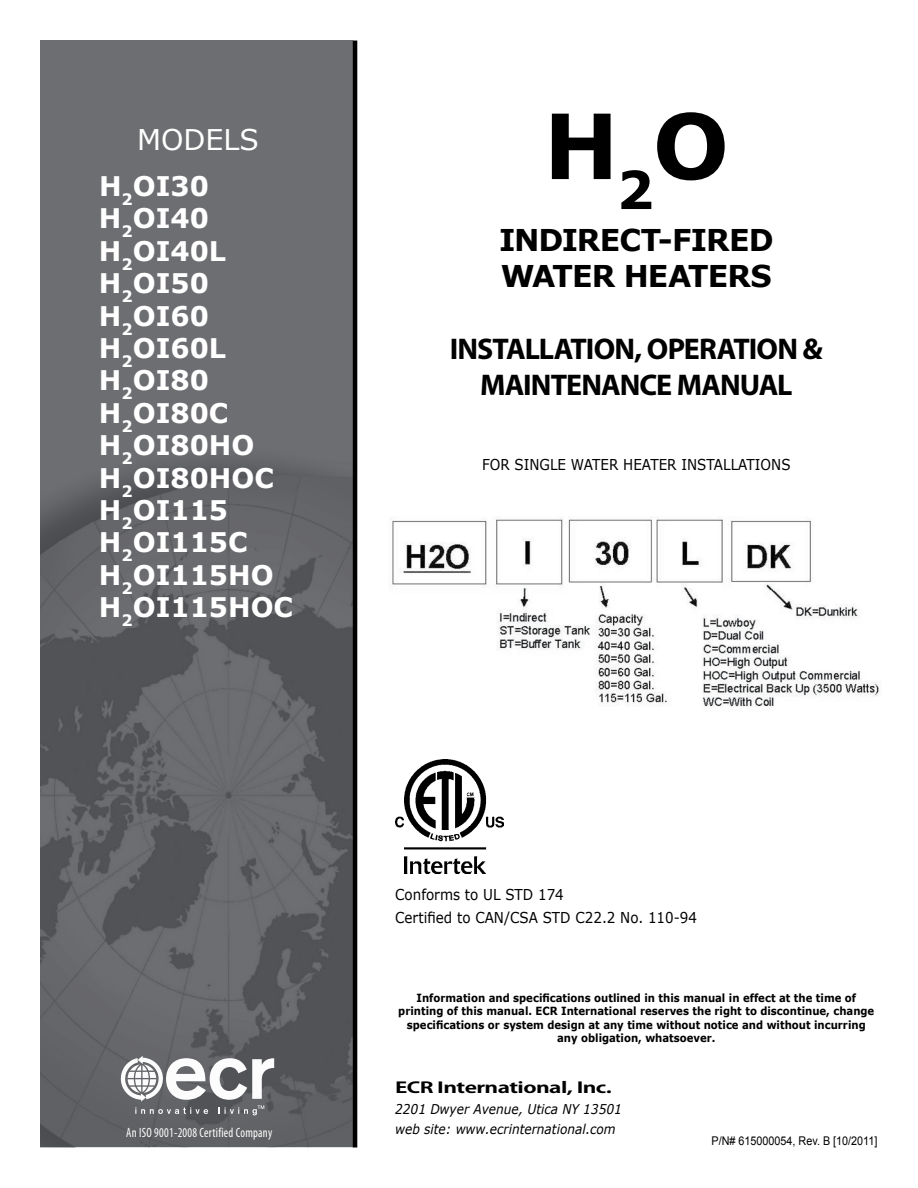
<style>
.page{position:relative;width:918px;height:1188px;background:#fff}
.page>*{position:absolute;margin:0;border:0;box-sizing:border-box;transform-origin:0 0}
.t1{font:700 90px "Verdana";color:#000}
.t2{font:700 30px/36px "Myriad Pro";letter-spacing:-.035em;color:#000;text-align:center}
.t3{font:700 30px/36px "Verdana";letter-spacing:-.035em;color:#000}
.t4{font:28.5px "Verdana";color:#fff}
.t5{font:700 27px/32.4px "Verdana";color:#fff}
.t6{font:15px/22.4px "Verdana";color:#000;scale:.9 1}
.t7{font:700 15px "Koz Go Pro";letter-spacing:-.025em;color:#000;scale:1.5 1}
.t8{font:italic 13.5px/20.5px "Verdana";color:#000;scale:.9 1}
.t9{font:condensed 13.5px "Myriad Pro";letter-spacing:.02em;color:#fff;scale:.9 1}
.t10{font:12px "Arial";color:#000;scale:.9 1}
.t11{font:700 11.25px/13.5px "Verdana";color:#000;text-align:center;scale:.9 1}
</style>
<div class="page">
<div style="left:40px;top:40px;width:313px;height:1108px;background:#6d6e71"></div>
<img style="left:41px;top:422px;width:312px;height:726px">
<hr style="left:353px;top:40px;width:4px;height:1108px;background:#000">
<svg style="left:120px;top:1056px;width:154px;height:59px"></svg>
<img style="left:395px;top:759px;width:109px;height:115px">
<img style="left:389px;top:517px;width:490px;height:190px">
<h3 class="t4" style="left:137px;top:122px;width:123px">MODELS</h3>
<h3 class="t5" style="left:99px;top:169px;width:196px">H<sub>2</sub>OI30<br>H<sub>2</sub>OI40<br>H<sub>2</sub>OI40L<br>H<sub>2</sub>OI50<br>H<sub>2</sub>OI60<br>H<sub>2</sub>OI60L<br>H<sub>2</sub>OI80<br>H<sub>2</sub>OI80C<br>H<sub>2</sub>OI80HO<br>H<sub>2</sub>OI80HOC<br>H<sub>2</sub>OI115<br>H<sub>2</sub>OI115C<br>H<sub>2</sub>OI115HO<br>H<sub>2</sub>OI115HOC</h3>
<h1 class="t1" style="left:544px;top:89px;width:187px">H<sub>2</sub>O</h1>
<h2 class="t3" style="left:499px;top:221px;width:276px">INDIRECT-FIRED<br>WATER HEATERS</h2>
<h2 class="t2" style="left:450px;top:330px;width:375px">INSTALLATION, OPERATION &amp;<br>MAINTENANCE MANUAL</h2>
<h3 class="t6" style="left:482px;top:453px;width:344px">FOR SINGLE WATER HEATER INSTALLATIONS</h3>
<p class="t9" style="left:126px;top:1125px;width:164px">An ISO 9001-2008 Certified Company</p>
<h3 class="t6" style="left:395px;top:883px;width:337px">Conforms to UL STD 174<br>Certified to CAN/CSA STD C22.2 No. 110-94</h3>
<p class="t11" style="left:398px;top:990px;width:530px">Information and specifications outlined in this manual in effect at the time of printing of this manual. ECR International reserves the right to discontinue, change specifications or system design at any time without notice and without incurring any obligation, whatsoever.</p>
<h3 class="t7" style="left:395px;top:1078px;width:146px">ECR International, Inc.</h3>
<p class="t8" style="left:395px;top:1098px;width:253px">2201 Dwyer Avenue, Utica NY 13501 web site: www.ecrinternational.com</p>
<p class="t10" style="left:712px;top:1133px;width:186px">P/N# 615000054, Rev. B [10/2011]</p>
</div>
